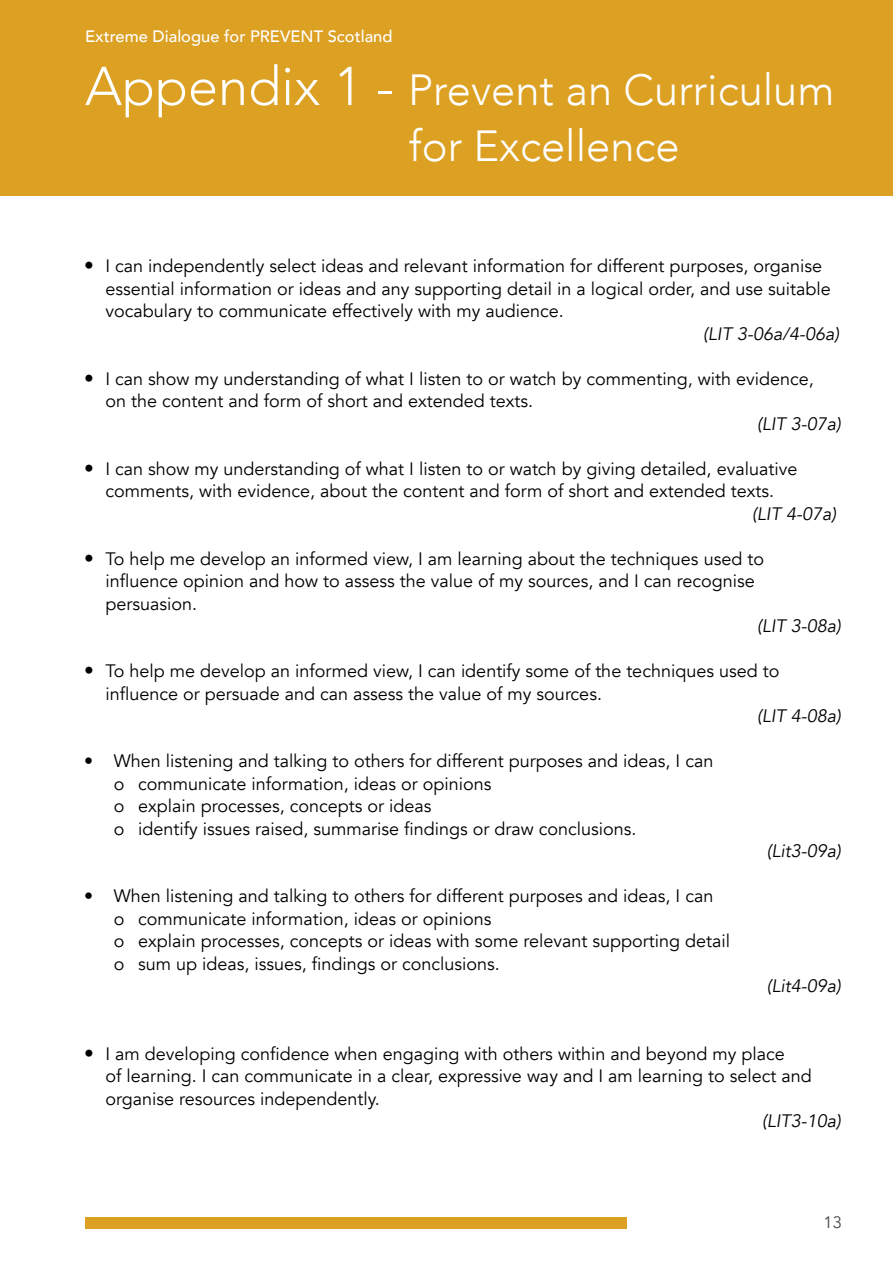
<style>
.page{position:relative;width:893px;height:1263px;background:#fff}
.page>*{position:absolute;margin:0;border:0;box-sizing:border-box;transform-origin:0 0}
.t1{font:300 43.5px/55.5px "Avenir";color:#fff}
.t2{font:18px/22.5px "Avenir";color:#000}
.t3{font:italic 18px "Avenir";color:#000}
.t4{font:500 16.5px "Avenir";color:#fff}
.t5{font:16.5px "Avenir";color:#484848}
.s1{font-size:54px}
.s2{font-weight:500;font-size:19.5px}
</style>
<div class="page">
<div style="left:0;top:0;width:893px;height:196px;background:#dca022"></div>
<div style="left:85px;top:1216px;width:541px;height:12px;background:#dca022"></div>
<p class="t4" style="left:85px;top:22px;width:309px">Extreme Dialogue for PREVENT Scotland</p>
<h1 class="t1" style="left:409px;top:62px;width:427px;text-indent:-324px"><span class="s1">Appendix 1 -</span> Prevent an Curriculum for Excellence</h1>
<p class="t2" style="left:105px;top:255px;width:727px;text-indent:-21px"><span class="s2">•</span> I can independently select ideas and relevant information for different purposes, organise essential information or ideas and any supporting detail in a logical order, and use suitable vocabulary to communicate effectively with my audience.</p>
<p class="t3" style="left:703px;top:323px;width:137px">(LIT 3-06a/4-06a)</p>
<p class="t2" style="left:105px;top:367px;width:710px;text-indent:-21px"><span class="s2">•</span> I can show my understanding of what I listen to or watch by commenting, with evidence, on the content and form of short and extended texts.</p>
<p class="t3" style="left:757px;top:413px;width:85px">(LIT 3-07a)</p>
<p class="t2" style="left:84px;top:457px;width:715px;text-align:center"><span class="s2">•</span> I can show my understanding of what I listen to or watch by giving detailed, evaluative comments, with evidence, about the content and form of short and extended texts.</p>
<p class="t3" style="left:752px;top:503px;width:85px">(LIT 4-07a)</p>
<p class="t2" style="left:105px;top:547px;width:660px;text-indent:-21px"><span class="s2">•</span> To help me develop an informed view, I am learning about the techniques used to influence opinion and how to assess the value of my sources, and I can recognise persuasion.</p>
<p class="t3" style="left:757px;top:615px;width:85px">(LIT 3-08a)</p>
<p class="t2" style="left:105px;top:660px;width:675px;text-indent:-21px"><span class="s2">•</span> To help me develop an informed view, I can identify some of the techniques used to influence or persuade and can assess the value of my sources.</p>
<p class="t3" style="left:757px;top:705px;width:85px">(LIT 4-08a)</p>
<p class="t2" style="left:114px;top:750px;width:601px;text-indent:-30px">• When listening and talking to others for different purposes and ideas, I can o communicate information, ideas or opinions<br>o explain processes, concepts or ideas<br>o identify issues raised, summarise findings or draw conclusions.</p>
<p class="t3" style="left:767px;top:840px;width:76px">(Lit3-09a)</p>
<p class="t2" style="left:114px;top:885px;width:618px;text-indent:-30px">• When listening and talking to others for different purposes and ideas, I can<br>o communicate information, ideas or opinions<br>o explain processes, concepts or ideas with some relevant supporting detail o sum up ideas, issues, findings or conclusions.</p>
<p class="t3" style="left:767px;top:975px;width:76px">(Lit4-09a)</p>
<p class="t2" style="left:105px;top:1042px;width:708px;text-indent:-21px"><span class="s2">•</span> I am developing confidence when engaging with others within and beyond my place<br>of learning. I can communicate in a clear, expressive way and I am learning to select and organise resources independently.</p>
<p class="t3" style="left:762px;top:1110px;width:80px">(LIT3-10a)</p>
<p class="t5" style="left:824px;top:1213px;width:20px">13</p>
</div>
